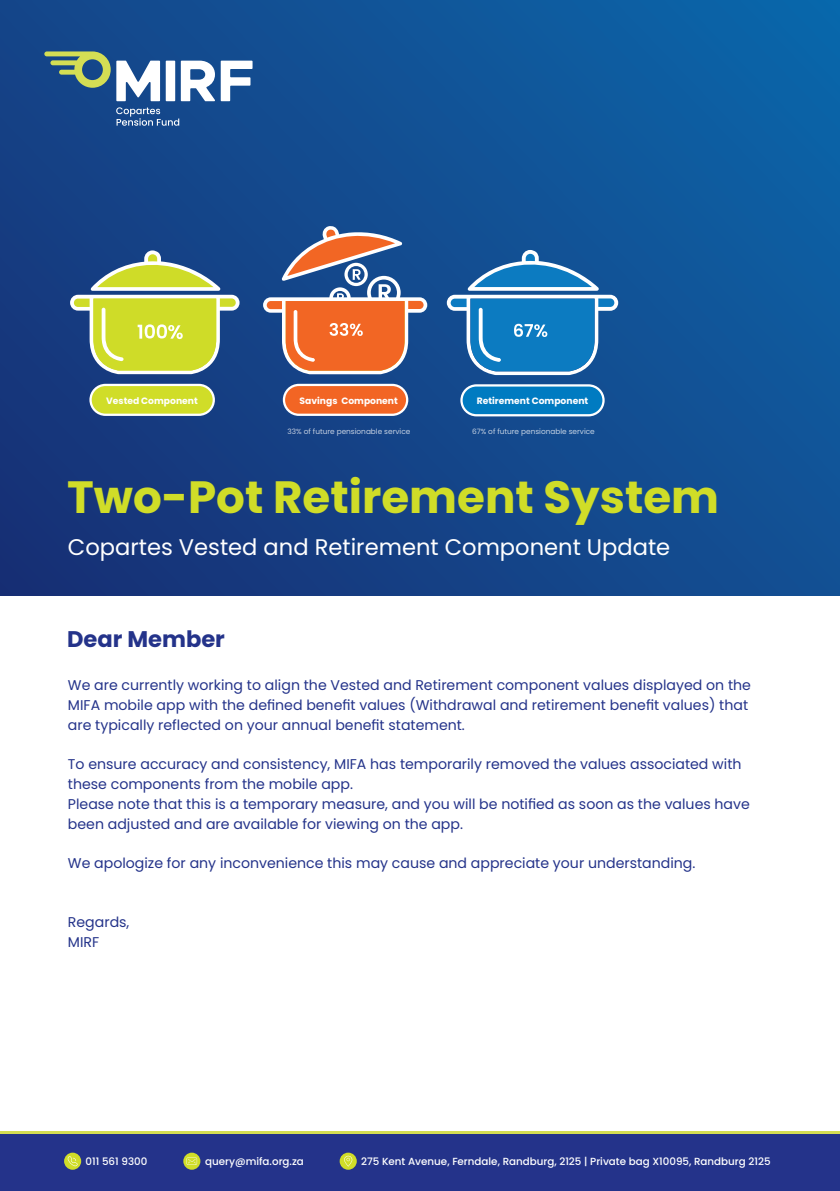
<style>
.page{position:relative;width:840px;height:1191px;background:#fff}
.page>*{position:absolute;margin:0;border:0;box-sizing:border-box;transform-origin:0 0}
.t1{font:700 45.2px "Poppins";color:#d0dd28}
.t2{font:22.6px "Poppins";color:#fff}
.t3{font:700 22.6px "Poppins";color:#24338a}
.t4{font:14.2px/19.8px "Poppins";color:#24338a}
.t5{font:500 10.2px "Poppins";color:#fff}
.t6{font:700 9.2px "Poppins";color:#fff}
.t7{font:7.4px "Poppins";color:#fff}
</style>
<div class="page">
<div style="left:0;top:0;width:839px;height:595px;background:linear-gradient(to right,#17397d,#0f5ca0)"></div>
<svg style="left:44px;top:51px;width:116px;height:50px"></svg>
<div style="left:166px;top:61px;width:9px;height:40px;background:#fff"></div>
<svg style="left:181px;top:61px;width:71px;height:40px"></svg>
<svg style="left:116px;top:107px;width:63px;height:19px"></svg>
<div style="left:0;top:1133px;width:839px;height:58px;background:#24338a"></div>
<hr style="left:0;top:1130px;width:839px;height:3px;background:#d3dd53">
<svg style="left:64px;top:1152px;width:17px;height:17px"></svg>
<svg style="left:67px;top:1156px;width:11px;height:10px"></svg>
<svg style="left:339px;top:1152px;width:17px;height:17px"></svg>
<svg style="left:344px;top:1155px;width:8px;height:11px"></svg>
<svg style="left:183px;top:1152px;width:17px;height:17px"></svg>
<svg style="left:186px;top:1157px;width:11px;height:8px"></svg>
<div style="left:90px;top:385px;width:124px;height:30px;background:#d0dd28;border-radius:15px"></div>
<div style="left:89px;top:384px;width:126px;height:32px;border:2px solid #fff;border-radius:15px"></div>
<svg style="left:70px;top:250px;width:169px;height:124px;background:#92a86a"></svg>
<div style="left:284px;top:385px;width:123px;height:30px;background:#f26524;border-radius:15px"></div>
<div style="left:283px;top:384px;width:125px;height:32px;border:2px solid #fff;border-radius:15px"></div>
<svg style="left:263px;top:226px;width:164px;height:148px;background:#8e6f74"></svg>
<div style="left:461px;top:385px;width:142px;height:30px;background:#007bc1;border-radius:15px"></div>
<div style="left:460px;top:384px;width:144px;height:32px;border:2px solid #fff;border-radius:15px"></div>
<svg style="left:446px;top:250px;width:172px;height:125px;background:#327eb9"></svg>
<p class="t6" style="left:106px;top:395px;width:93px">Vested Component</p>
<p class="t6" style="left:299px;top:395px;width:100px">Savings Component</p>
<p class="t6" style="left:476px;top:396px;width:113px">Retirement Component</p>
<p class="t7" style="left:287px;top:427px;width:124px">33% of future pensionable service</p>
<p class="t7" style="left:472px;top:427px;width:124px">67% of future pensionable service</p>
<h1 class="t1" style="left:67px;top:471px;width:653px">Two-Pot Retirement System</h1>
<h2 class="t2" style="left:68px;top:534px;width:603px">Copartes Vested and Retirement Component Update</h2>
<h2 class="t3" style="left:67px;top:625px;width:159px">Dear Member</h2>
<p class="t4" style="left:68px;top:675px;width:684px">We are currently working to align the Vested and Retirement component values displayed on the<br>MIFA mobile app with the defined benefit values (Withdrawal and retirement benefit values) that are typically reflected on your annual benefit statement.</p>
<p class="t4" style="left:68px;top:754px;width:683px">To ensure accuracy and consistency, MIFA has temporarily removed the values associated with these components from the mobile app.<br>Please note that this is a temporary measure, and you will be notified as soon as the values have been adjusted and are available for viewing on the app.</p>
<p class="t4" style="left:68px;top:853px;width:628px">We apologize for any inconvenience this may cause and appreciate your understanding.</p>
<p class="t4" style="left:68px;top:912px;width:63px">Regards,<br>MIRF</p>
<p class="t5" style="left:85px;top:1156px;width:63px">011 561 9300</p>
<p class="t5" style="left:205px;top:1156px;width:100px">query@mifa.org.za</p>
<p class="t5" style="left:361px;top:1156px;width:411px">275 Kent Avenue, Ferndale, Randburg, 2125 | Private bag X10095, Randburg 2125</p>
</div>
